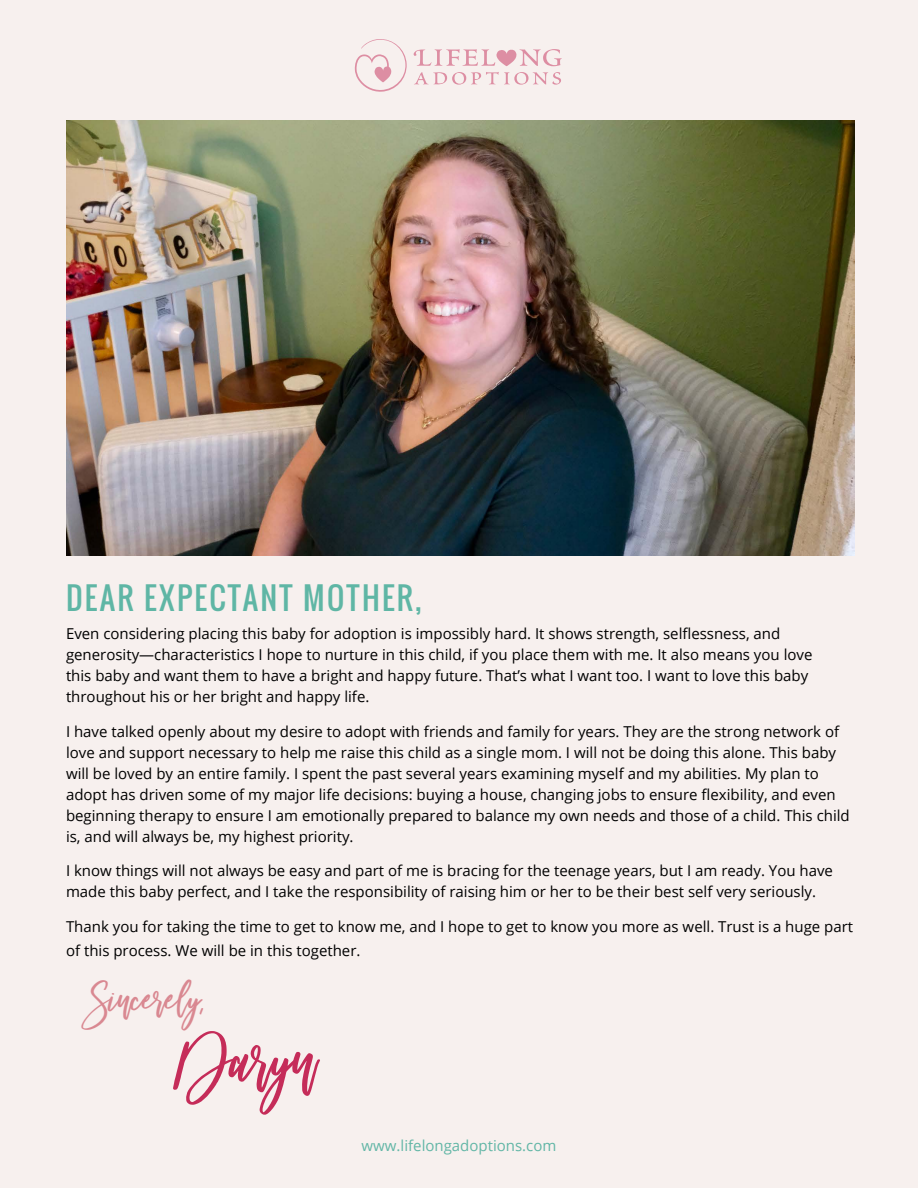
<style>
.page{position:relative;width:918px;height:1188px;background:#f7f0ee}
.page>*{position:absolute;margin:0;border:0;box-sizing:border-box;transform-origin:0 0}
.t1{font:87px "Beautiful Bloom Alt";color:#c52c59}
.t2{font:49.5px "Beautiful Bloom Alt";color:#d98891}
.t3{font:30px "Oswald";letter-spacing:.075em;color:#5fb6a5}
.t4{font:15px/21px "Open Sans";color:#000}
.t5{font:15px "Open Sans";color:#62b6a6}
</style>
<div class="page">
<img style="left:66px;top:120px;width:788px;height:435px">
<svg style="left:414px;top:72px;width:147px;height:13px"></svg>
<svg style="left:355px;top:39px;width:52px;height:53px"></svg>
<svg style="left:414px;top:49px;width:148px;height:17px"></svg>
<h3 class="t3" style="left:66px;top:575px;width:357px">DEAR EXPECTANT MOTHER,</h3>
<p class="t4" style="left:66px;top:623px;width:748px">Even considering placing this baby for adoption is impossibly hard. It shows strength, selflessness, and generosity—characteristics I hope to nurture in this child, if you place them with me. It also means you love this baby and want them to have a bright and happy future. That’s what I want too. I want to love this baby throughout his or her bright and happy life.</p>
<p class="t4" style="left:66px;top:720px;width:785px">I have talked openly about my desire to adopt with friends and family for years. They are the strong network of love and support necessary to help me raise this child as a single mom. I will not be doing this alone. This baby will be loved by an entire family. I spent the past several years examining myself and my abilities. My plan to adopt has driven some of my major life decisions: buying a house, changing jobs to ensure flexibility, and even beginning therapy to ensure I am emotionally prepared to balance my own needs and those of a child. This child is, and will always be, my highest priority.</p>
<p class="t4" style="left:66px;top:860px;width:769px">I know things will not always be easy and part of me is bracing for the teenage years, but I am ready. You have made this baby perfect, and I take the responsibility of raising him or her to be their best self very seriously.</p>
<p class="t4" style="left:66px;top:914px;width:789px;line-height:24px">Thank you for taking the time to get to know me, and I hope to get to know you more as well. Trust is a huge part of this process. We will be in this together.</p>
<h2 class="t2" style="left:93px;top:970px;width:113px">Sincerely,</h2>
<h1 class="t1" style="left:180px;top:1010px;width:139px">Daryn</h1>
<p class="t5" style="left:362px;top:1136px;width:196px">www.lifelongadoptions.com</p>
</div>
